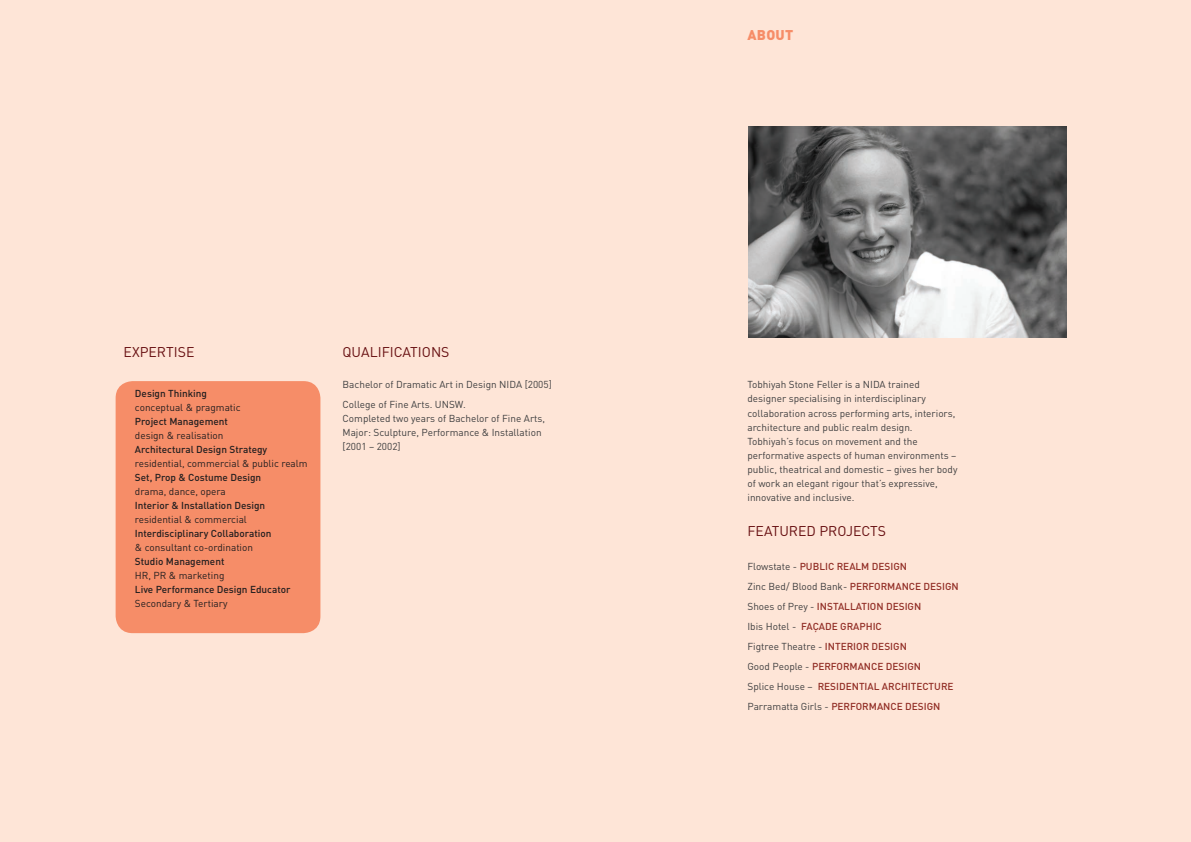
<style>
.page{position:relative;width:1191px;height:842px;background:#fee5d7}
.page>*{position:absolute;margin:0;border:0;box-sizing:border-box;transform-origin:0 0}
.t1{font:14px "FFDIN";color:#670f11}
.t2{font:900 14px "FFDIN";color:#f68d68}
.t3{font:10px/14px "FFDIN";color:#3e3e3f}
.t4{font:500 10px/20px "FFDIN";color:#922e26}
.t5{font:500 10px "FFDIN";color:#231f20}
.t6{font:10px "FFDIN";color:#231f20}
.s1{font-weight:400;color:#3e3e3f}
</style>
<div class="page">
<img style="left:748px;top:126px;width:318px;height:211px">
<div style="left:116px;top:381px;width:204px;height:252px;background:#f68d68;border-radius:17px"></div>
<h1 class="t1" style="left:124px;top:343px;width:72px">Expertise</h1>
<p class="t5" style="left:135px;top:387px;width:74px">Design Thinking</p>
<p class="t6" style="left:135px;top:402px;width:107px">conceptual &amp; pragmatic</p>
<p class="t5" style="left:135px;top:415px;width:94px">Project Management</p>
<p class="t6" style="left:135px;top:430px;width:90px">design &amp; realisation</p>
<p class="t5" style="left:135px;top:443px;width:134px">Architectural Design Strategy</p>
<p class="t6" style="left:135px;top:458px;width:174px">residential, commercial &amp; public realm</p>
<p class="t5" style="left:135px;top:471px;width:128px">Set, Prop &amp; Costume Design</p>
<p class="t6" style="left:135px;top:486px;width:92px">drama, dance, opera</p>
<p class="t5" style="left:135px;top:499px;width:132px">I nterior &amp; I nstallation Design</p>
<p class="t6" style="left:135px;top:514px;width:113px">residential &amp; commercial</p>
<p class="t5" style="left:135px;top:527px;width:138px">I nterdisciplinary Collaboration</p>
<p class="t6" style="left:135px;top:542px;width:120px">&amp; consultant co-ordination</p>
<p class="t5" style="left:135px;top:555px;width:91px">Studio Management</p>
<p class="t6" style="left:135px;top:570px;width:91px">HR, PR &amp; marketing</p>
<p class="t5" style="left:135px;top:583px;width:157px">Live Performance Design Educator</p>
<p class="t6" style="left:135px;top:598px;width:94px">Secondary &amp; Tertiary</p>
<h1 class="t1" style="left:342px;top:343px;width:44px">QUALIFICATIONS</h1>
<p class="t3" style="left:342px;top:374px;width:211px;line-height:20px">Bachelor of Dramatic Art in Design NI DA [2005]<br>College of Fine Arts. UNS</p>
<p class="t3" style="left:342px;top:397px;width:204px;text-indent:112px">W.<br>Completed two years of Bachelor of Fine Arts,<br>Major: Sculpture, Performance &amp; I nstallation [2001 – 2002]</p>
<h1 class="t2" style="left:747px;top:25px;width:47px">ABOUT</h1>
<p class="t3" style="left:747px;top:378px;width:211px">Tobhiyah Stone Feller is a NI DA trained designer specialising in interdisciplinary collaboration across performing arts, interiors, architecture and public realm design.<br>Tobhiyah’s focus on movement and the performative aspects of human environments – public, theatrical and domestic – gives her body of work an elegant rigour that’s expressive, innovative and inclusive.</p>
<h1 class="t1" style="left:747px;top:522px;width:5px">FEATURE</h1>
<h1 class="t1" style="left:806px;top:522px;width:56px">D PROJECTS</h1>
<p class="t4" style="left:747px;top:556px;width:213px"><span class="s1">Flowstate -</span> Public Realm Design<br><span class="s1">Zinc Bed/ Blood Bank-</span> Performance Design <span class="s1">Shoes of Prey -</span> I nstallation Design<br><span class="s1">I bis Hotel -</span> Façade Graphic<br><span class="s1">Figtree Theatre -</span> I nterior Design<br><span class="s1">Good People -</span> Performance Design<br><span class="s1">Splice House –</span> Residential Architecture <span class="s1">Parramatta Girls -</span> Performance Design</p>
</div>
